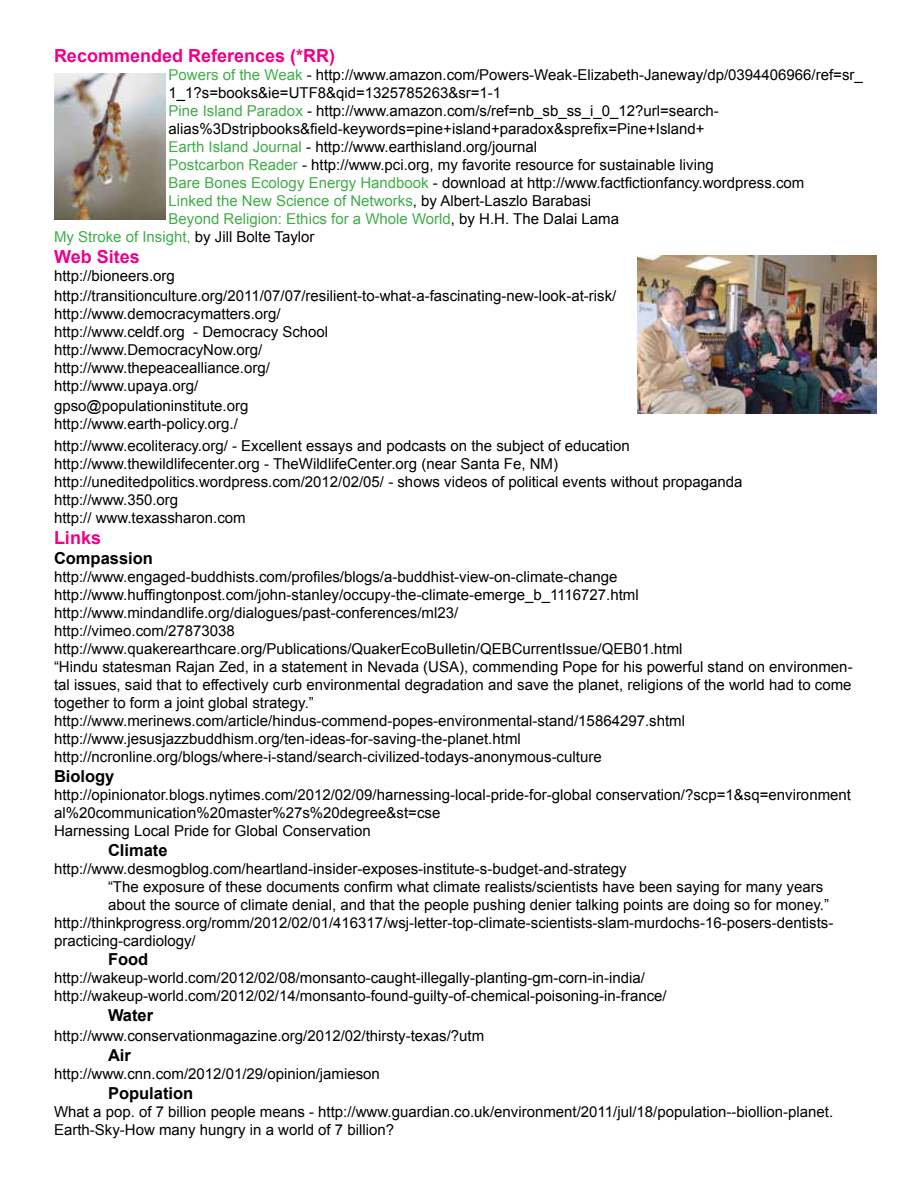
<style>
.page{position:relative;width:918px;height:1188px;background:#fff}
.page>*{position:absolute;margin:0;border:0;box-sizing:border-box;transform-origin:0 0}
.t1{font:700 18px "Arial";color:#ec008c}
.t2{font:700 16.5px "Arial";color:#000}
.t3{font:15px/18px "Arial";color:#000}
.t4{font:15px "Arial";color:#41ad49}
.s1{color:#41ad49}
.s2{color:#000}
</style>
<div class="page">
<img style="left:54px;top:74px;width:112px;height:146px">
<img style="left:637px;top:256px;width:240px;height:158px">
<p class="t1" style="left:54px;top:44px;width:283px">Recommended References (*RR)</p>
<p class="t3" style="left:169px;top:66px;width:696px"><span class="s1">Powers of the Weak</span> - http://www.amazon.com/Powers-Weak-Elizabeth-Janeway/dp/0394406966/ref=sr_</p>
<p class="t3" style="left:169px;top:84px;width:334px">1_1?s=books&amp;ie=UTF8&amp;qid=1325785263&amp;sr=1-1</p>
<p class="t3" style="left:169px;top:102px;width:552px"><span class="s1">Pine Island Paradox</span> - http://www.amazon.com/s/ref=nb_sb_ss_i_0_12?url=search-</p>
<p class="t3" style="left:169px;top:120px;width:538px">alias%3Dstripbooks&amp;field-keywords=pine+island+paradox&amp;sprefix=Pine+Island+</p>
<p class="t3" style="left:169px;top:138px;width:370px"><span class="s1">Earth Island Journal</span> - http://www.earthisland.org/journal</p>
<p class="t3" style="left:169px;top:156px;width:547px"><span class="s1">Postcarbon Reader</span> - http://www.pci.org, my favorite resource for sustainable living</p>
<p class="t3" style="left:169px;top:174px;width:637px"><span class="s1">Bare Bones Ecology Energy Handbook</span> - download at http://www.factfictionfancy.wordpress.com</p>
<p class="t4" style="left:169px;top:191px;width:424px">Linked the New Science of Networks<span class="s2">, by Albert-Laszlo Barabasi</span></p>
<p class="t4" style="left:169px;top:209px;width:452px">Beyond Religion: Ethics for a Whole World<span class="s2">, by H.H. The Dalai Lama</span></p>
<p class="t4" style="left:54px;top:227px;width:262px">My Stroke of Insight, <span class="s2">by Jill Bolte Taylor</span></p>
<p class="t1" style="left:54px;top:245px;width:87px">Web Sites</p>
<p class="t3" style="left:54px;top:266px;width:564px;line-height:19.8px">http://bioneers.org http://transitionculture.org/2011/07/07/resilient-to-what-a-fascinating-new-look-at-risk/</p>
<p class="t3" style="left:54px;top:305px;width:276px">http://www.democracymatters.org/ http://www.celdf.org - Democracy School http://www.DemocracyNow.org/ http://www.thepeacealliance.org/ http://www.upaya.org/</p>
<p class="t3" style="left:54px;top:397px;width:196px">gpso@populationinstitute.org http://www.earth-policy.org./</p>
<p class="t3" style="left:54px;top:436px;width:690px">http://www.ecoliteracy.org/ - Excellent essays and podcasts on the subject of education http://www.thewildlifecenter.org - TheWildlifeCenter.org (near Santa Fe, NM) http://uneditedpolitics.wordpress.com/2012/02/05/ - shows videos of political events without propaganda http://www.350.org<br>http:// www.texassharon.com</p>
<p class="t1" style="left:54px;top:526px;width:49px">Links</p>
<p class="t2" style="left:54px;top:547px;width:101px">Compassion</p>
<p class="t3" style="left:54px;top:568px;width:800px">http://www.engaged-buddhists.com/profiles/blogs/a-buddhist-view-on-climate-change http://www.huffingtonpost.com/john-stanley/occupy-the-climate-emerge_b_1116727.html http://www.mindandlife.org/dialogues/past-conferences/ml23/<br>http://vimeo.com/27873038 http://www.quakerearthcare.org/Publications/QuakerEcoBulletin/QEBCurrentIssue/QEB01.html<br>“Hindu statesman Rajan Zed, in a statement in Nevada (USA), commending Pope for his powerful stand on environmen&shy;tal issues, said that to effectively curb environmental degradation and save the planet, religions of the world had to come together to form a joint global strategy.” http://www.merinews.com/article/hindus-commend-popes-environmental-stand/15864297.shtml http://www.jesusjazzbuddhism.org/ten-ideas-for-saving-the-planet.html http://ncronline.org/blogs/where-i-stand/search-civilized-todays-anonymous-culture</p>
<p class="t2" style="left:54px;top:765px;width:62px">Biology</p>
<p class="t3" style="left:54px;top:786px;width:799px">http://opinionator.blogs.nytimes.com/2012/02/09/harnessing-local-pride-for-global conservation/?scp=1&amp;sq=environment al%20communication%20master%27s%20degree&amp;st=cse<br>Harnessing Local Pride for Global Conservation</p>
<p class="t2" style="left:108px;top:839px;width:61px">Climate</p>
<p class="t3" style="left:54px;top:859px;width:574px">http://www.desmogblog.com/heartland-insider-exposes-institute-s-budget-and-strategy</p>
<p class="t3" style="left:108px;top:877px;width:717px">“The exposure of these documents confirm what climate realists/scientists have been saying for many years</p>
<p class="t3" style="left:108px;top:895px;width:723px">about the source of climate denial, and that the people pushing denier talking points are doing so for money.”</p>
<p class="t3" style="left:54px;top:913px;width:781px">http://thinkprogress.org/romm/2012/02/01/416317/wsj-letter-top-climate-scientists-slam-murdochs-16-posers-dentists-</p>
<p class="t3" style="left:54px;top:931px;width:143px">practicing-cardiology/</p>
<p class="t2" style="left:108px;top:949px;width:42px">Food</p>
<p class="t3" style="left:54px;top:969px;width:614px">http://wakeup-world.com/2012/02/08/monsanto-caught-illegally-planting-gm-corn-in-india/ http://wakeup-world.com/2012/02/14/monsanto-found-guilty-of-chemical-poisoning-in-france/</p>
<p class="t2" style="left:108px;top:1004px;width:47px">Water</p>
<p class="t3" style="left:54px;top:1027px;width:432px">http://www.conservationmagazine.org/2012/02/thirsty-texas/?utm</p>
<p class="t2" style="left:108px;top:1044px;width:24px">Air</p>
<p class="t3" style="left:54px;top:1065px;width:327px">http://www.cnn.com/2012/01/29/opinion/jamieson</p>
<p class="t2" style="left:108px;top:1082px;width:87px">Population</p>
<p class="t3" style="left:54px;top:1102px;width:781px">What a pop. of 7 billion people means - http://www.guardian.co.uk/environment/2011/jul/18/population--biollion-planet.<br>Earth-Sky-How many hungry in a world of 7 billion?</p>
</div>
